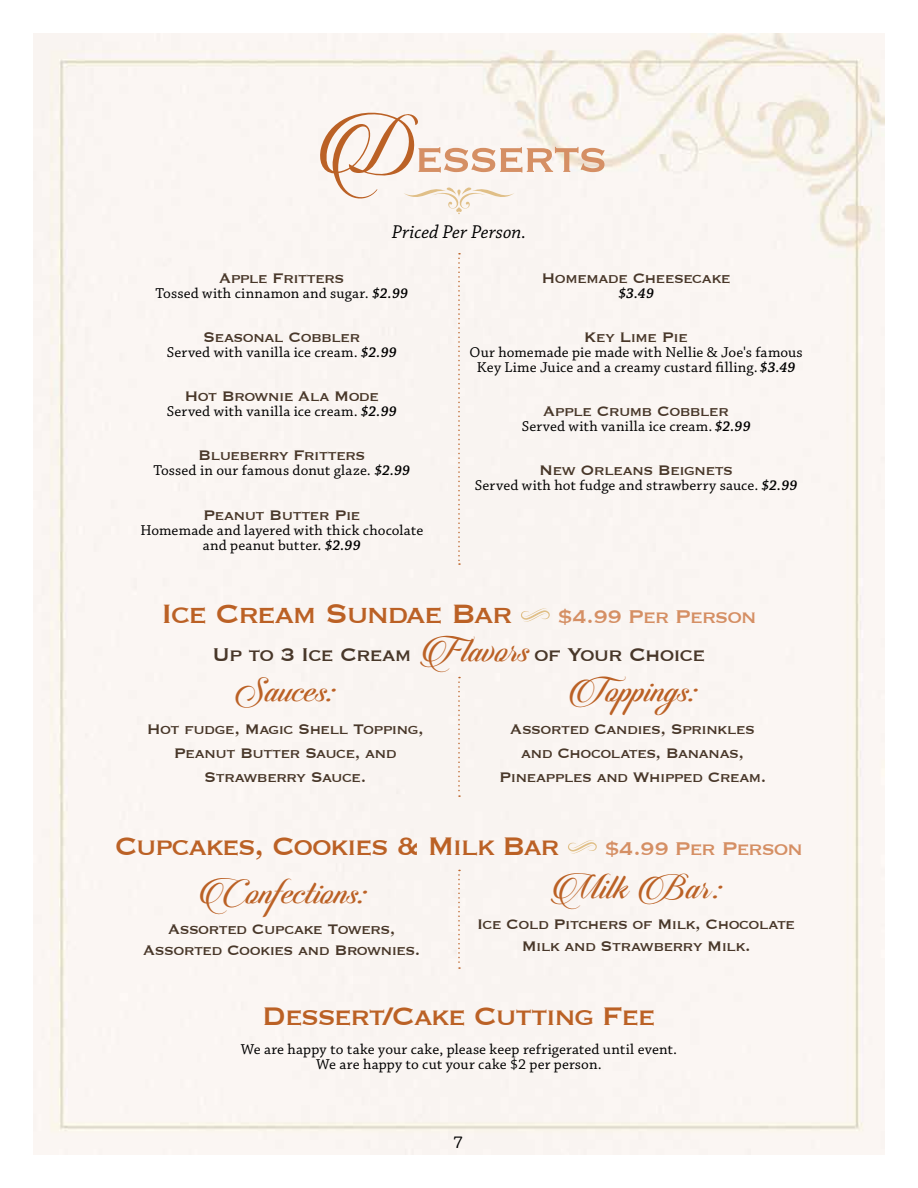
<style>
.page{position:relative;width:918px;height:1188px;background:#fff}
.page>*{position:absolute;margin:0;border:0;box-sizing:border-box;transform-origin:0 0}
.t1{font:54px "Copperplate";letter-spacing:-.05em;color:#d58f64}
.t2{font:40.5px "Candlescript Pro";color:#bb6125}
.t3{font:34.5px "Copperplate";letter-spacing:-.06em;color:#bb6125}
.t4{font:33px "Copperplate";letter-spacing:-.05em;color:#bb6125}
.t5{font:24px/37.5px "Copperplate";letter-spacing:-.05em;color:#483729}
.t6{font:24px "Copperplate";letter-spacing:-.05em;color:#d58f64}
.t7{font:italic 19.5px "Chaparral Pro";color:#000}
.t8{font:18px/24px "Copperplate";letter-spacing:-.045em;color:#483729;text-align:center}
.t9{font:18px "Chaparral Pro Capt";color:#000}
.t10{font:15px/15px "Chaparral Pro Capt";letter-spacing:.01em;color:#000;text-align:center}
.t11{font:italic 600 15px "Chaparral Pro";color:#000}
.s1{font-family:"Candlescript Pro";font-size:95.7px;color:#bb6125}
.s2{font-family:"Chaparral Pro";font-weight:600;font-style:italic}
.s3{color:#d58f64}
.s4{font-family:"Candlescript Pro";font-size:40.5px;color:#bb6125}
</style>
<div class="page">
<div style="left:34px;top:34px;width:850px;height:1120px;background:#fbf6f3"></div>
<svg style="left:458px;top:253px;width:2px;height:312px"></svg>
<svg style="left:520px;top:608px;width:30px;height:14px"></svg>
<svg style="left:458px;top:677px;width:2px;height:120px"></svg>
<svg style="left:567px;top:840px;width:30px;height:13px"></svg>
<svg style="left:458px;top:870px;width:2px;height:99px"></svg>
<svg style="left:403px;top:184px;width:112px;height:30px"></svg>
<h1 class="t1" style="left:310px;top:122px;width:300px"><span class="s1">D</span>esserts</h1>
<h3 class="t7" style="left:392px;top:222px;width:136px">Priced Per Person.</h3>
<p class="t8" style="left:219px;top:265px;width:127px">Apple Fritters</p>
<p class="t10" style="left:156px;top:286px;width:254px">Tossed with cinnamon and sugar. <span class="s2">$2.99</span></p>
<p class="t8" style="left:203px;top:324px;width:159px">Seasonal Cobbler</p>
<p class="t10" style="left:167px;top:345px;width:231px">Served with vanilla ice cream. <span class="s2">$2.99</span></p>
<p class="t8" style="left:184px;top:383px;width:196px">Hot Brownie Ala Mode</p>
<p class="t10" style="left:167px;top:404px;width:231px">Served with vanilla ice cream. <span class="s2">$2.99</span></p>
<p class="t8" style="left:198px;top:443px;width:169px">Blueberry Fritters</p>
<p class="t10" style="left:153px;top:464px;width:258px">Tossed in our famous donut glaze. <span class="s2">$2.99</span></p>
<p class="t8" style="left:203px;top:502px;width:159px">Peanut Butter Pie</p>
<p class="t10" style="left:140px;top:523px;width:284px">Homemade and layered with thick chocolate and peanut butter. <span class="s2">$2.99</span></p>
<p class="t8" style="left:542px;top:265px;width:191px">Homemade Cheesecake</p>
<p class="t11" style="left:618px;top:285px;width:37px">$3.49</p>
<p class="t8" style="left:584px;top:324px;width:105px">Key Lime Pie</p>
<p class="t10" style="left:470px;top:345px;width:335px">Our homemade pie made with Nellie &amp; Joe's famous<br>Key Lime Juice and a creamy custard filling. <span class="s2">$3.49</span></p>
<p class="t8" style="left:543px;top:398px;width:187px">Apple Crumb Cobbler</p>
<p class="t10" style="left:522px;top:419px;width:230px">Served with vanilla ice cream. <span class="s2">$2.99</span></p>
<p class="t8" style="left:539px;top:458px;width:195px">New Orleans Beignets</p>
<p class="t10" style="left:475px;top:479px;width:324px">Served with hot fudge and strawberry sauce. <span class="s2">$2.99</span></p>
<h3 class="t3" style="left:161px;top:591px;width:353px">Ice Cream Sundae Bar</h3>
<h3 class="t5" style="left:213px;top:597px;width:546px;text-indent:345px"><span class="s3">$4.99 Per Person<br></span>Up to 3 Ice Cream <span class="s4">Flavors</span> of Your Choice</h3>
<h2 class="t2" style="left:234px;top:664px;width:105px">Sauces:</h2>
<p class="t8" style="left:147px;top:716px;width:279px">Hot fudge, Magic Shell Topping,<br>Peanut Butter Sauce, and<br>Strawberry Sauce.</p>
<h2 class="t2" style="left:567px;top:664px;width:134px">Toppings:</h2>
<p class="t8" style="left:499px;top:716px;width:269px">Assorted Candies, Sprinkles and Chocolates, Bananas,<br>Pineapples and Whipped Cream.</p>
<h3 class="t4" style="left:115px;top:824px;width:447px">Cupcakes, Cookies &amp; Milk Bar</h3>
<h3 class="t6" style="left:605px;top:833px;width:200px">$4.99 Per Person</h3>
<h2 class="t2" style="left:195px;top:865px;width:174px">Confections:</h2>
<p class="t8" style="left:143px;top:917px;width:279px;line-height:21.6px">Assorted Cupcake Towers,<br>Assorted Cookies and Brownies.</p>
<h2 class="t2" style="left:549px;top:861px;width:176px">Milk Bar:</h2>
<p class="t8" style="left:477px;top:912px;width:320px;line-height:21.6px">Ice Cold Pitchers of Milk, Chocolate<br>Milk and Strawberry Milk.</p>
<h3 class="t4" style="left:262px;top:995px;width:395px">Dessert/Cake Cutting Fee</h3>
<p class="t10" style="left:241px;top:1042px;width:438px">We are happy to take your cake, please keep refrigerated until event.<br>We are happy to cut your cake $2 per person.</p>
<p class="t9" style="left:453px;top:1132px;width:11px">7</p>
</div>
